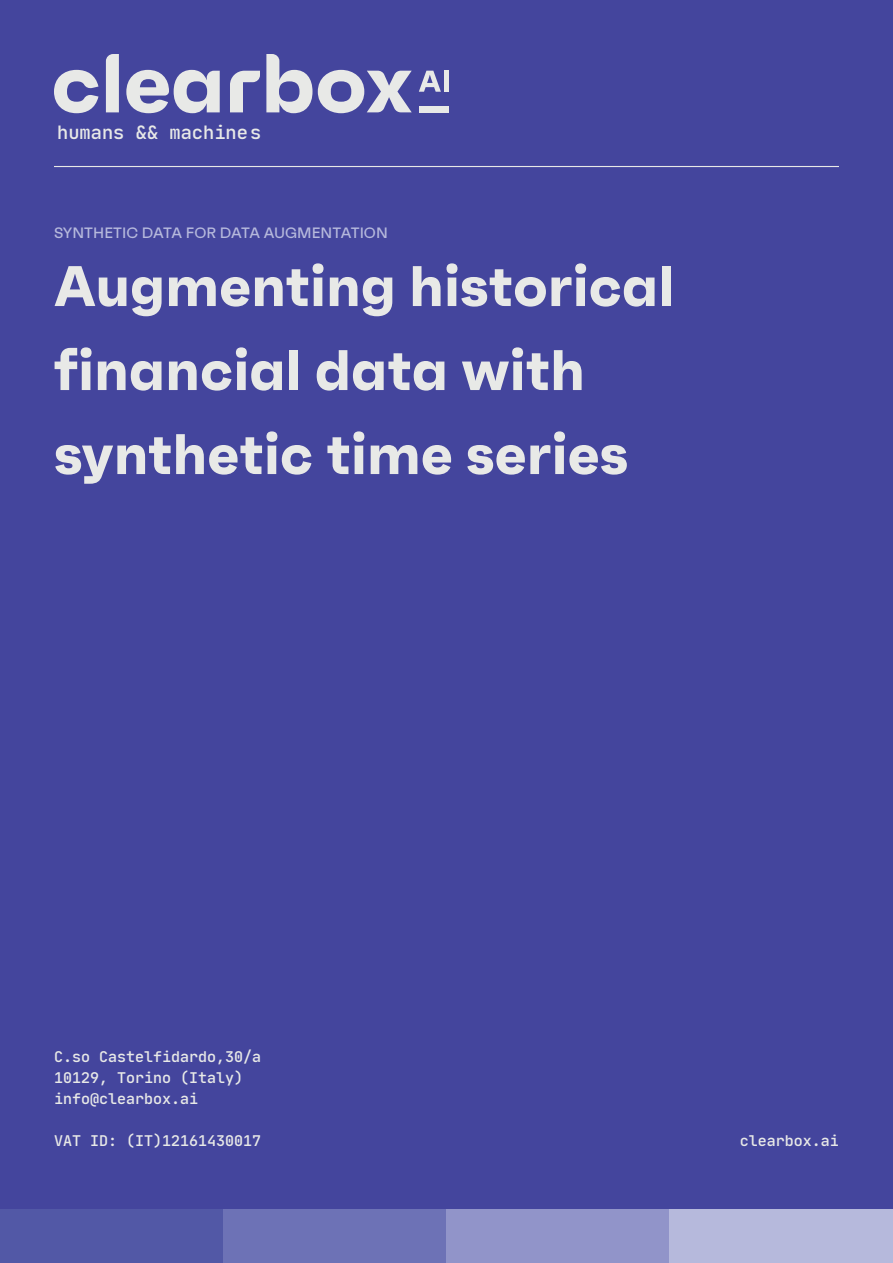
<style>
.page{position:relative;width:893px;height:1263px;background:#44459d}
.page>*{position:absolute;margin:0;border:0;box-sizing:border-box;transform-origin:0 0}
.t1{font:700 57px "Faktum";color:#e8e9e7}
.t2{font:500 18.75px "Jet Brains Mono";color:#e8e9e7}
.t3{font:500 15px/21px "Jet Brains Mono";color:#e8e9e7}
.t4{font:500 15px "Faktum";color:#b6b9dc}
</style>
<div class="page">
<hr style="left:54px;top:166px;width:785px;height:1px;background:#e8e9e7">
<div style="left:0;top:1210px;width:223px;height:53px;background:#5258a6"></div>
<div style="left:223px;top:1210px;width:223px;height:53px;background:#6d72b6"></div>
<div style="left:446px;top:1210px;width:224px;height:53px;background:#9194c9"></div>
<div style="left:670px;top:1210px;width:223px;height:53px;background:#b6b9dc"></div>
<svg style="left:54px;top:70px;width:44px;height:43px"></svg>
<svg style="left:106px;top:54px;width:13px;height:58px"></svg>
<svg style="left:126px;top:70px;width:94px;height:43px"></svg>
<svg style="left:230px;top:71px;width:30px;height:41px"></svg>
<svg style="left:266px;top:54px;width:46px;height:59px"></svg>
<svg style="left:318px;top:70px;width:94px;height:43px"></svg>
<svg style="left:419px;top:71px;width:22px;height:21px"></svg>
<div style="left:444px;top:71px;width:5px;height:21px;background:#e8e9e7"></div>
<div style="left:419px;top:106px;width:30px;height:6px;background:#e8e9e7"></div>
<p class="t2" style="left:57px;top:120px;width:206px">humans &amp;&amp; machines</p>
<p class="t4" style="left:54px;top:223px;width:335px">SYNTHETIC DATA FOR DATA AUGMENTATION</p>
<p class="t1" style="left:54px;top:249px;width:622px">Augmenting historical</p>
<p class="t1" style="left:54px;top:333px;width:532px">financial data with</p>
<p class="t1" style="left:54px;top:417px;width:576px">synthetic time series</p>
<p class="t3" style="left:54px;top:1046px;width:209px">C.so Castelfidardo,30/a<br>10129, Torino (Italy) info@clearbox.ai</p>
<p class="t3" style="left:54px;top:1130px;width:209px">VAT ID: (IT)12161430017</p>
<p class="t3" style="left:740px;top:1130px;width:100px">clearbox.ai</p>
</div>
